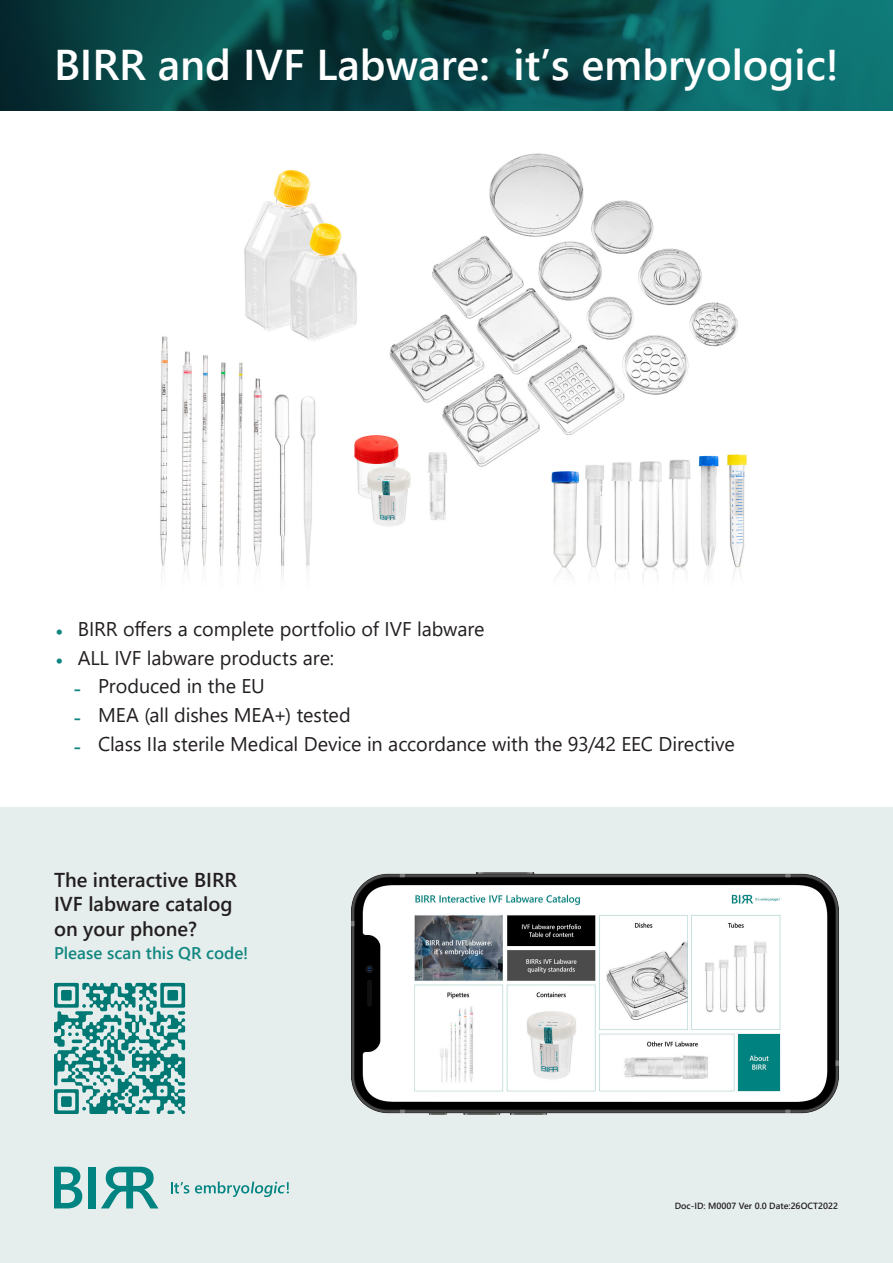
<style>
.page{position:relative;width:893px;height:1263px;background:#fff}
.page>*{position:absolute;margin:0;border:0;box-sizing:border-box;transform-origin:0 0}
.t1{font:700 42.9px "Yu Gothic UI";color:#fff}
.t2{font:700 20.1px/24.2px "Yu Gothic UI";color:#231f20}
.t3{font:19.8px "Yu Gothic UI";letter-spacing:-.005em;color:#231f20}
.t4{font:700 16.95px "Yu Gothic UI";color:#128781}
.t5{font:700 9px "Yu Gothic UI";color:#231f20}
.s1{font-size:21px;color:#128781}
.s2{font-weight:700;font-size:21px;color:#128781}
</style>
<div class="page">
<svg style="left:0;top:0;width:893px;height:111px;background:#094d4e"></svg>
<div style="left:0;top:808px;width:893px;height:455px;background:#e6eeed"></div>
<img style="left:160px;top:153px;width:587px;height:426px">
<svg style="left:54px;top:1167px;width:28px;height:41px"></svg>
<div style="left:89px;top:1167px;width:7px;height:41px;background:#008481"></div>
<svg style="left:101px;top:1167px;width:57px;height:41px"></svg>
<svg style="left:171px;top:1182px;width:18px;height:11px"></svg>
<svg style="left:195px;top:1181px;width:94px;height:16px"></svg>
<svg style="left:54px;top:983px;width:131px;height:131px"></svg>
<img style="left:352px;top:873px;width:487px;height:241px">
<p class="t1" style="left:54px;top:40px;width:786px">BIRR and IVF Labware: it’s embryologic!</p>
<p class="t3" style="left:55px;top:611px;width:431px"><span class="s1">•</span> BIRR offers a complete portfolio of IVF labware</p>
<p class="t3" style="left:55px;top:639px;width:280px"><span class="s1">•</span> ALL IVF labware products are:</p>
<p class="t3" style="left:73px;top:668px;width:193px"><span class="s2">‑</span> Produced in the EU</p>
<p class="t3" style="left:73px;top:696px;width:279px"><span class="s2">‑</span> MEA (all dishes MEA+) tested</p>
<p class="t3" style="left:73px;top:725px;width:663px"><span class="s2">‑</span> Class IIa sterile Medical Device in accordance with the 93/42 EEC Directive</p>
<p class="t2" style="left:54px;top:868px;width:185px">The interactive BIRR<br>IVF labware catalog on your phone?</p>
<p class="t4" style="left:54px;top:943px;width:196px">Please scan this QR code!</p>
<p class="t5" style="left:675px;top:1200px;width:165px">Doc-ID: M0007 Ver 0.0 Date:26OCT2022</p>
</div>
